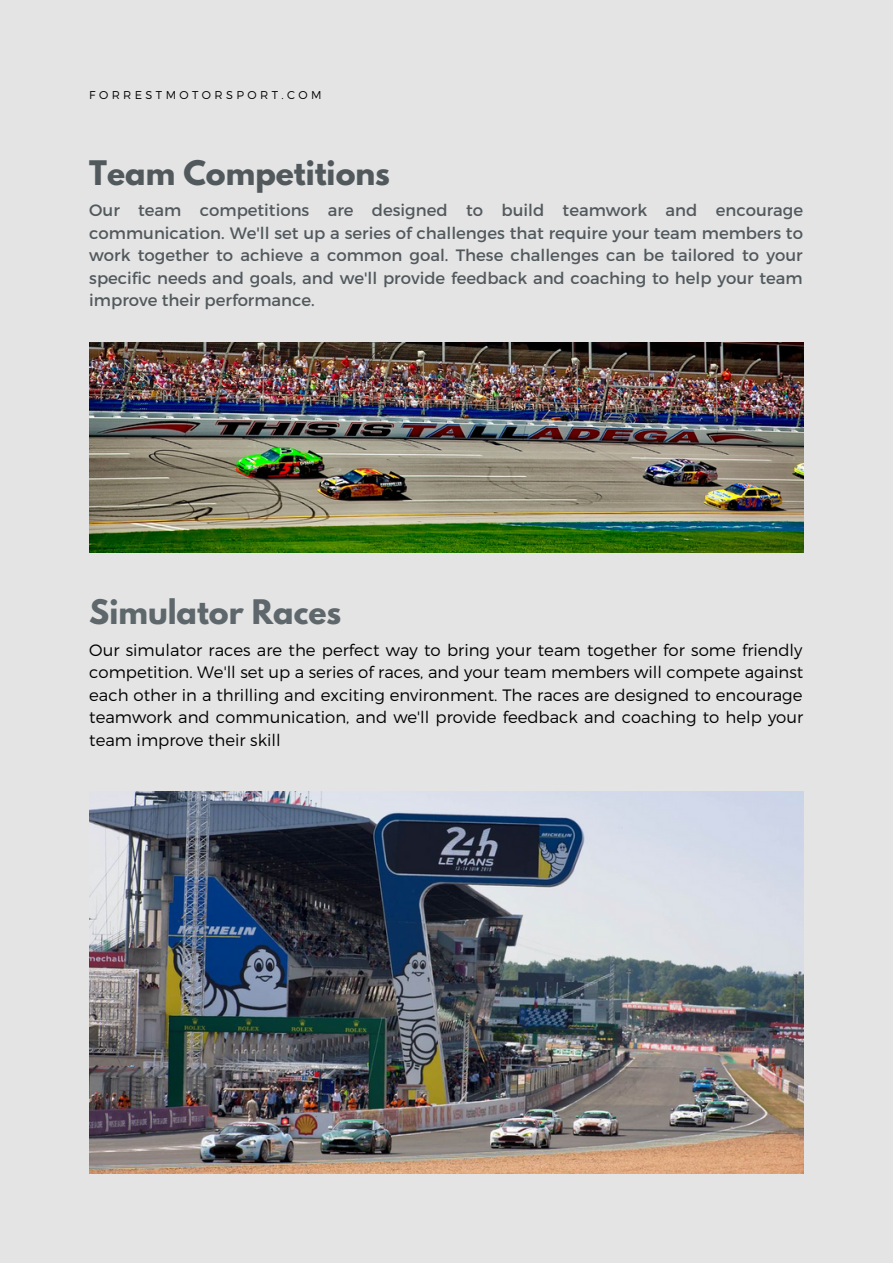
<style>
.page{position:relative;width:893px;height:1264px;background:#fff}
.page>*{position:absolute;margin:0;border:0;box-sizing:border-box;transform-origin:0 0}
.t1{font:700 30px "League Spartan";color:#52595d}
.t2{font:700 30px "League Spartan";color:#5e676b}
.t3{font:300 16.5px/22.5px "Montserrat";color:#000;text-align:justify}
.t4{font:16.5px/22.5px "Montserrat";color:#52595d;text-align:justify}
.t5{font:300 11.4px "Montserrat";letter-spacing:.3em;color:#000}
</style>
<div class="page">
<div style="left:0;top:0;width:892px;height:1262px;background:#e4e4e4"></div>
<img style="left:89px;top:343px;width:714px;height:209px">
<img style="left:89px;top:791px;width:714px;height:382px">
<p class="t5" style="left:89px;top:88px;width:234px">FORRESTMOTORSPORT.COM</p>
<h1 class="t1" style="left:89px;top:158px;width:302px">Team Competitions</h1>
<p class="t4" style="left:89px;top:198px;width:715px">Our team competitions are designed to build teamwork and encourage communication. We'll set up a series of challenges that require your team members to work together to achieve a common goal. These challenges can be tailored to your specific needs and goals, and we'll provide feedback and coaching to help your team improve their performance.</p>
<h1 class="t2" style="left:89px;top:597px;width:253px">Simulator Races</h1>
<p class="t3" style="left:89px;top:637px;width:715px">Our simulator races are the perfect way to bring your team together for some friendly competition. We'll set up a series of races, and your team members will compete against each other in a thrilling and exciting environment. The races are designed to encourage teamwork and communication, and we'll provide feedback and coaching to help your team improve their skill</p>
</div>
